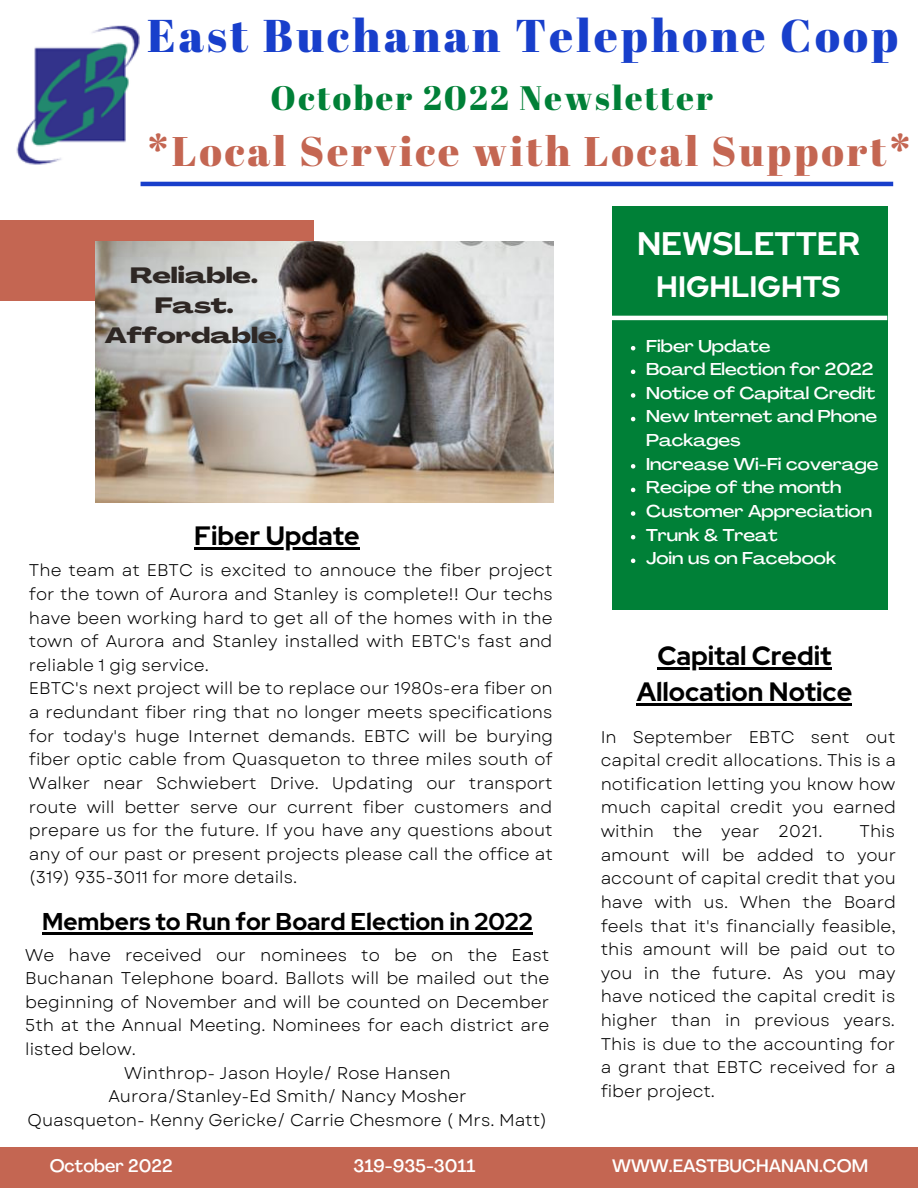
<style>
.page{position:relative;width:918px;height:1188px;background:#fff}
.page>*{position:absolute;margin:0;border:0;box-sizing:border-box;transform-origin:0 0}
.t1{font:45.9px "Abril Fatface";letter-spacing:.07em;color:#183fcb}
.t2{font:41.4px "Abril Fatface";letter-spacing:.07em;color:#c46652}
.t3{font:33.9px "Abril Fatface";letter-spacing:.07em;color:#008037}
.t4{font:700 32.4px "Red Hat Display";color:#fff}
.t5{font:700 29.4px "Red Hat Display";color:#fff}
.t6{font:700 26.4px/36px "Red Hat Display";color:#000;text-align:center}
.t7{font:700 24.15px "Red Hat Display";color:#000}
.t8{font:800 21.75px/30.3px "Agrandir Grand";color:#2e2724;text-align:center}
.t9{font:500 17.85px "Agrandir";color:#fff}
.t10{font:16.95px/23.7px "Garet";color:#000;text-align:justify}
.t11{font:500 expanded 16.95px/23.7px "Agrandir";color:#fff}
</style>
<div class="page">
<div style="left:0;top:220px;width:314px;height:81px;background:#c46652"></div>
<img style="left:95px;top:241px;width:458px;height:261px">
<div style="left:612px;top:206px;width:276px;height:404px;background:#008037"></div>
<div style="left:0;top:1148px;width:918px;height:40px;background:#c46652"></div>
<hr style="left:594px;top:316px;width:293px;height:4px;background:#fff">
<img style="left:16px;top:25px;width:124px;height:140px">
<svg style="left:631px;top:346px;width:4px;height:4px"></svg>
<svg style="left:631px;top:370px;width:4px;height:4px"></svg>
<svg style="left:631px;top:393px;width:4px;height:5px"></svg>
<svg style="left:631px;top:417px;width:4px;height:4px"></svg>
<svg style="left:631px;top:464px;width:4px;height:5px"></svg>
<svg style="left:631px;top:488px;width:4px;height:4px"></svg>
<svg style="left:631px;top:511px;width:4px;height:5px"></svg>
<svg style="left:631px;top:535px;width:4px;height:4px"></svg>
<svg style="left:631px;top:559px;width:4px;height:4px"></svg>
<hr style="left:194px;top:547px;width:166px;height:3px;background:#000">
<hr style="left:657px;top:667px;width:174px;height:2px;background:#000">
<hr style="left:637px;top:703px;width:215px;height:2px;background:#000">
<hr style="left:42px;top:932px;width:491px;height:3px;background:#000">
<hr style="left:141px;top:182px;width:752px;height:4px;background:#183fcb">
<h1 class="t1" style="left:147px;top:3px;width:753px">East Buchanan Telephone Coop</h1>
<h3 class="t3" style="left:271px;top:74px;width:444px">October 2022 Newsletter</h3>
<h2 class="t2" style="left:147px;top:123px;width:765px">*Local Service with Local Support*</h2>
<p class="t8" style="left:105px;top:262px;width:180px">Reliable.<br>Fast.<br>Affordable.</p>
<h3 class="t6" style="left:194px;top:518px;width:167px">Fiber Update</h3>
<p class="t10" style="left:29px;top:559px;width:526px;text-align:left">The team at EBTC is excited to annouce the fiber project for the town of Aurora and Stanley is complete!! Our techs have been working hard to get all of the homes with in the town of Aurora and Stanley installed with EBTC's fast and reliable 1 gig service.<br>EBTC's next project will be to replace our 1980s-era fiber on a redundant fiber ring that no longer meets specifications for today's huge Internet demands. EBTC will be burying fiber optic cable from Quasqueton to three miles south of Walker near Schwiebert Drive. Updating our transport route will better serve our current fiber customers and prepare us for the future. If you have any questions about any of our past or present projects please call the office at (319) 935-3011 for more details.</p>
<h3 class="t7" style="left:42px;top:906px;width:492px">Members to Run for Board Election in 2022</h3>
<p class="t10" style="left:25px;top:943px;width:526px">We have received our nominees to be on the East</p>
<p class="t10" style="left:25px;top:966px;width:526px">Buchanan Telephone board. Ballots will be mailed out the</p>
<p class="t10" style="left:25px;top:990px;width:525px">beginning of November and will be counted on December</p>
<p class="t10" style="left:25px;top:1014px;width:525px">5th at the Annual Meeting. Nominees for each district are</p>
<p class="t10" style="left:25px;top:1037px;width:112px">listed below.</p>
<p class="t10" style="left:124px;top:1061px;width:328px">Winthrop- Jason Hoyle/ Rose Hansen</p>
<p class="t10" style="left:108px;top:1085px;width:360px">Aurora/Stanley-Ed Smith/ Nancy Mosher</p>
<p class="t10" style="left:28px;top:1108px;width:521px">Quasqueton- Kenny Gericke/ Carrie Chesmore ( Mrs. Matt)</p>
<h3 class="t4" style="left:637px;top:222px;width:224px">NEWSLETTER</h3>
<h3 class="t5" style="left:656px;top:267px;width:186px">HIGHLIGHTS</h3>
<p class="t11" style="left:646px;top:335px;width:234px">Fiber Update<br>Board Election for 2022<br>Notice of Capital Credit<br>New Internet and Phone<br>Packages<br>Increase Wi-Fi coverage<br>Recipe of the month<br>Customer Appreciation<br>Trunk &amp; Treat<br>Join us on Facebook</p>
<h3 class="t6" style="left:637px;top:637px;width:217px">Capital Credit<br>Allocation Notice</h3>
<p class="t10" style="left:601px;top:725px;width:297px">In September EBTC sent out capital credit allocations. This is a notification letting you know how much capital credit you earned within the year 2021.</p>
<p class="t10" style="left:601px;top:819px;width:297px;text-indent:259px">This amount will be added to your account of capital credit that you have with us. When the Board feels that it's financially feasible, this amount will be paid out to you in the future. As you may have noticed the capital credit is higher than in previous years.<br>This is due to the accounting for a grant that EBTC received for a fiber project.</p>
<p class="t9" style="left:50px;top:1159px;width:124px">October 2022</p>
<p class="t9" style="left:353px;top:1159px;width:123px">319-935-3011</p>
<p class="t9" style="left:612px;top:1159px;width:258px">WWW.EASTBUCHANAN.COM</p>
</div>
